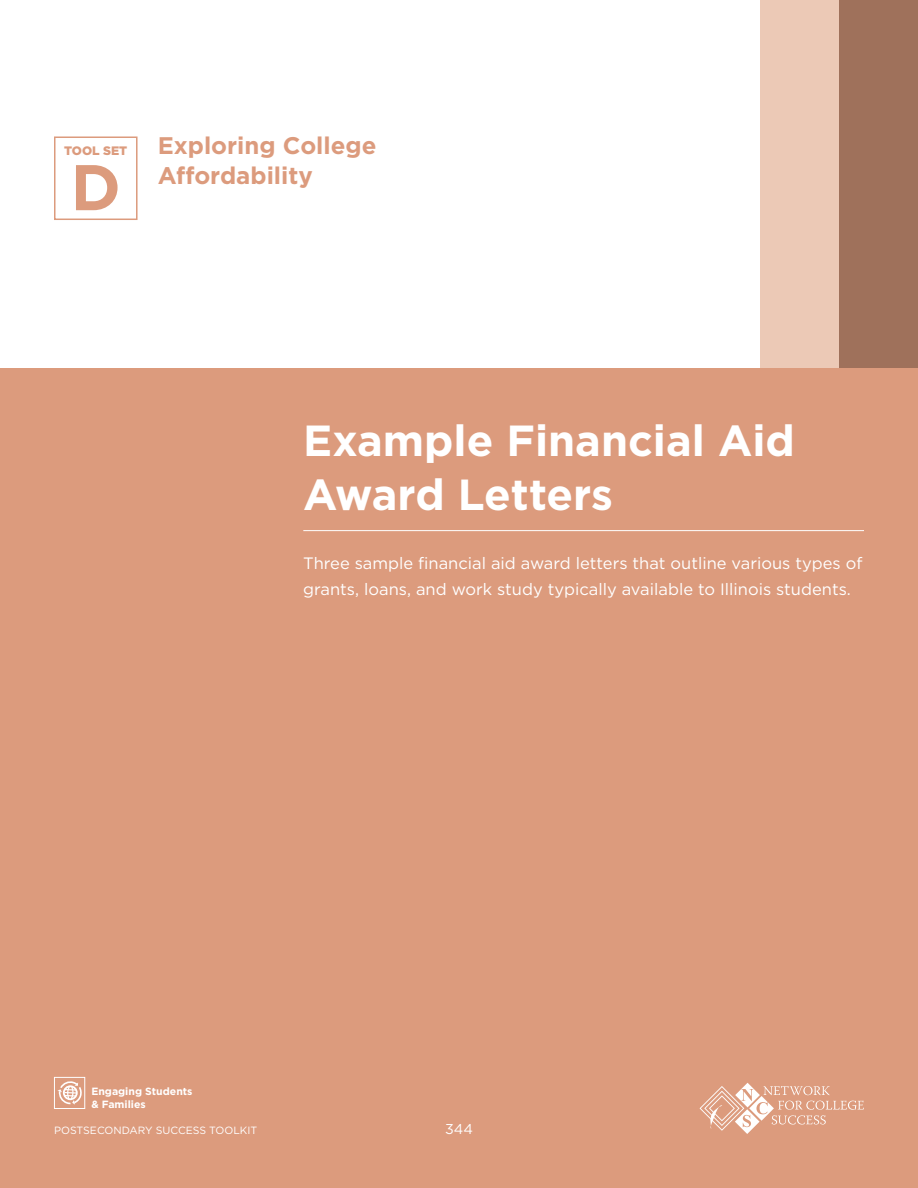
<style>
.page{position:relative;width:918px;height:1188px;background:#fff}
.page>*{position:absolute;margin:0;border:0;box-sizing:border-box;transform-origin:0 0}
.t1{font:700 64.35px "Gotham";color:#dc9b7d}
.t2{font:700 43.5px/54px "Gotham";color:#fff}
.t3{font:700 24px/30px "Gotham";color:#dc9b7d}
.t4{font:16.5px/25.5px "Gotham";color:#fff}
.t5{font:14.25px "Gotham";color:#fff}
.t6{font:900 12.3px "Gotham";color:#dc9b7d}
.t7{font:10.5px "Gotham";color:#fff}
.t8{font:700 10.5px/12.6px "Gotham";color:#fff}
</style>
<div class="page">
<div style="left:0;top:368px;width:918px;height:820px;background:#dc9b7d"></div>
<svg style="left:700px;top:1083px;width:164px;height:51px"></svg>
<svg style="left:57px;top:1081px;width:25px;height:24px"></svg>
<div style="left:54px;top:1077px;width:31px;height:32px;border:1px solid #fff"></div>
<div style="left:760px;top:0;width:79px;height:368px;background:#ecc9b6"></div>
<div style="left:839px;top:0;width:79px;height:368px;background:#9f715b"></div>
<div style="left:54px;top:136px;width:84px;height:84px;border:2px solid #dc9b7d"></div>
<hr style="left:303px;top:530px;width:561px;height:1px;background:#fff">
<p class="t6" style="left:64px;top:144px;width:65px">TOOL SET</p>
<h1 class="t1" style="left:71px;top:150px;width:52px">D</h1>
<h3 class="t3" style="left:158px;top:130px;width:220px">Exploring College<br>Affordability</h3>
<h2 class="t2" style="left:303px;top:413px;width:493px">Example Financial Aid<br>Award Letters</h2>
<p class="t4" style="left:303px;top:551px;width:561px">Three sample financial aid award letters that outline various types of grants, loans, and work study typically available to Illinois students.</p>
<p class="t8" style="left:91px;top:1085px;width:103px">Engaging Students &amp; Families</p>
<p class="t7" style="left:54px;top:1124px;width:205px">POSTSECONDARY SUCCESS TOOLKIT</p>
<p class="t5" style="left:445px;top:1121px;width:29px">344</p>
</div>
